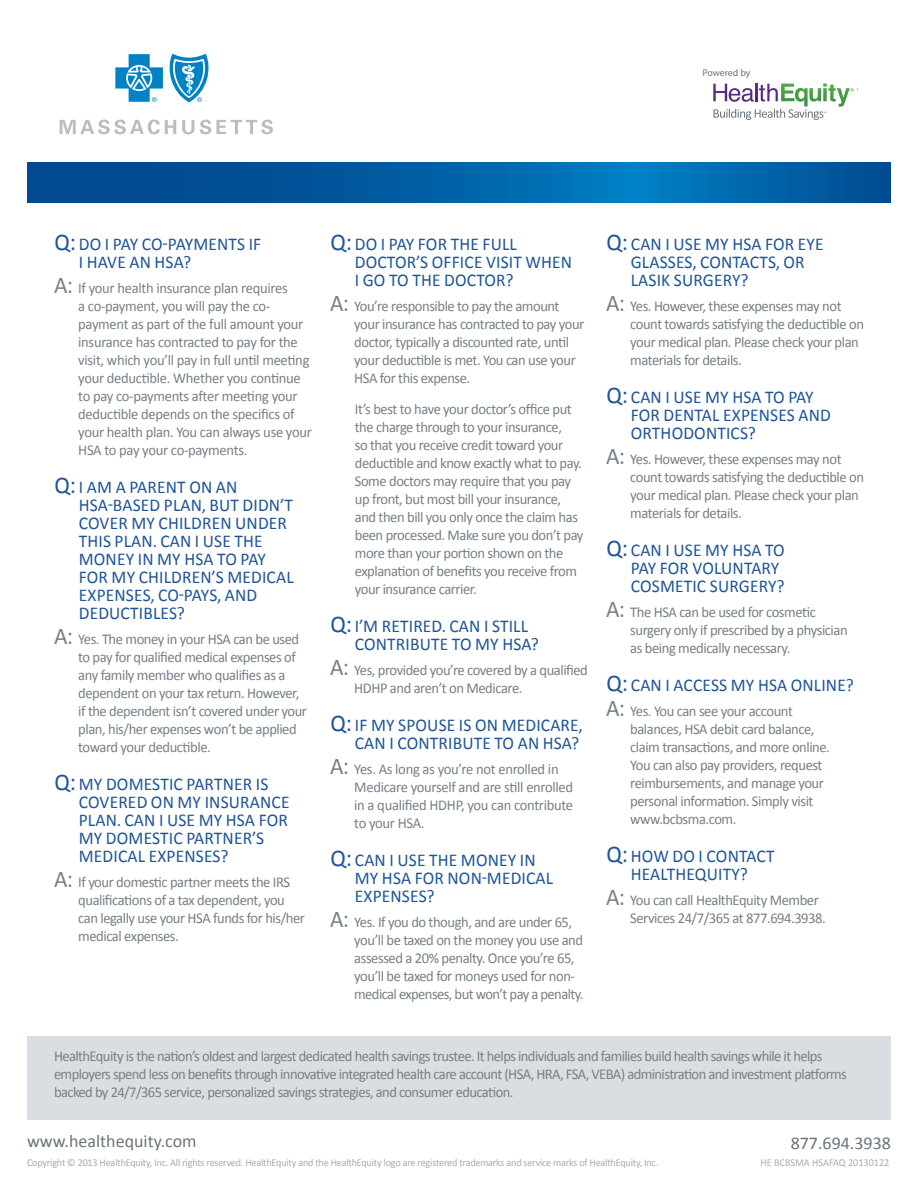
<style>
.page{position:relative;width:918px;height:1188px;background:#fff}
.page>*{position:absolute;margin:0;border:0;box-sizing:border-box;transform-origin:0 0}
.Question{font:18px/18px "Calibri";letter-spacing:.01em;color:#1e5498}
.t1{font:18px "Calibri";color:#6a747b}
.Body_Copy{font:15px/18px "Calibri";letter-spacing:-.03em;color:#768087}
.Body_Copy-2{font:10.5px "Calibri";letter-spacing:-.02em;color:#a5adb5}
.Body_Copy-3{font:10.5px "Calibri";color:#a5adb5}
.t2{font:9.75px "Myriad Pro";letter-spacing:-.005em;color:#6a747b}
.s1{font-size:24px}
</style>
<div class="page">
<svg style="left:27px;top:162px;width:864px;height:40px;background:#005da3"></svg>
<div style="left:27px;top:1036px;width:864px;height:83px;background:#dadee2"></div>
<svg style="left:60px;top:120px;width:116px;height:14px"></svg>
<svg style="left:182px;top:120px;width:91px;height:14px"></svg>
<svg style="left:115px;top:54px;width:48px;height:48px"></svg>
<svg style="left:169px;top:54px;width:40px;height:48px"></svg>
<svg style="left:713px;top:83px;width:145px;height:37px"></svg>
<p class="t2" style="left:702px;top:67px;width:50px">Powered by</p>
<p class="Question" style="left:79px;top:235px;width:184px;text-indent:-24px"><span class="s1">Q:</span> DO I PAY CO-PAYMENTS IF<br>I HAVE AN HSA?</p>
<p class="Body_Copy" style="left:78px;top:279px;width:235px;text-indent:-24px"><span class="s1">A:</span> If your health insurance plan requires<br>a co-payment, you will pay the co&shy;payment as part of the full amount your insurance has contracted to pay for the visit, which you’ll pay in full until meeting your deductible. Whether you continue to pay co-payments after meeting your deductible depends on the specifics of your health plan. You can always use your HSA to pay your co-payments.</p>
<p class="Question" style="left:79px;top:478px;width:216px;text-indent:-24px"><span class="s1">Q:</span>I AM A PARENT ON AN<br>HSA-BASED PLAN, BUT DIDN’T<br>COVER MY CHILDREN UNDER<br>THIS PLAN. CAN I USE THE<br>MONEY IN MY HSA TO PAY<br>FOR MY CHILDREN’S MEDICAL<br>EXPENSES, CO-PAYS, AND<br>DEDUCTIBLES?</p>
<p class="Body_Copy" style="left:78px;top:630px;width:230px;text-indent:-24px"><span class="s1">A:</span> Yes. The money in your HSA can be used to pay for qualified medical expenses of any family member who qualifies as a dependent on your tax return. However, if the dependent isn’t covered under your plan, his/her expenses won’t be applied toward your deductible.</p>
<p class="Question" style="left:79px;top:775px;width:212px;text-indent:-24px"><span class="s1">Q:</span> MY DOMESTIC PARTNER IS<br>COVERED ON MY INSURANCE<br>PLAN. CAN I USE MY HSA FOR<br>MY DOMESTIC PARTNER’S<br>MEDICAL EXPENSES?</p>
<p class="Body_Copy" style="left:78px;top:873px;width:228px;text-indent:-24px"><span class="s1">A:</span> If your domestic partner meets the IRS qualifications of a tax dependent, you can legally use your HSA funds for his/her medical expenses.</p>
<p class="Question" style="left:355px;top:235px;width:219px;text-indent:-24px"><span class="s1">Q:</span> DO I PAY FOR THE FULL<br>DOCTOR’S OFFICE VISIT WHEN<br>I GO TO THE DOCTOR?</p>
<p class="Body_Copy" style="left:354px;top:297px;width:232px;text-indent:-24px"><span class="s1">A:</span> You’re responsible to pay the amount your insurance has contracted to pay your doctor, typically a discounted rate, until your deductible is met. You can use your HSA for this expense.</p>
<p class="Body_Copy" style="left:355px;top:400px;width:230px">It’s best to have your doctor’s office put the charge through to your insurance,<br>so that you receive credit toward your deductible and know exactly what to pay.<br>Some doctors may require that you pay up front, but most bill your insurance, and then bill you only once the claim has been processed. Make sure you don’t pay more than your portion shown on the explanation of benefits you receive from your insurance carrier.</p>
<p class="Question" style="left:355px;top:617px;width:186px;text-indent:-24px"><span class="s1">Q:</span>I’M RETIRED. CAN I STILL<br>CONTRIBUTE TO MY HSA?</p>
<p class="Body_Copy" style="left:354px;top:661px;width:235px;text-indent:-24px"><span class="s1">A:</span> Yes, provided you’re covered by a qualified<br>HDHP and aren’t on Medicare.</p>
<p class="Question" style="left:330px;top:716px;width:254px;text-align:right"><span class="s1">Q:</span>IF MY SPOUSE IS ON MEDICARE,<br>CAN I CONTRIBUTE TO AN HSA?</p>
<p class="Body_Copy" style="left:354px;top:760px;width:220px;text-indent:-24px"><span class="s1">A:</span> Yes. As long as you’re not enrolled in<br>Medicare yourself and are still enrolled in a qualified HDHP, you can contribute to your HSA.</p>
<p class="Question" style="left:355px;top:851px;width:200px;text-indent:-24px"><span class="s1">Q:</span> CAN I USE THE MONEY IN<br>MY HSA FOR NON-MEDICAL<br>EXPENSES?</p>
<p class="Body_Copy" style="left:354px;top:913px;width:231px;text-indent:-24px"><span class="s1">A:</span> Yes. If you do though, and are under 65, you’ll be taxed on the money you use and assessed a 20% penalty. Once you’re 65, you’ll be taxed for moneys used for non&shy;medical expenses, but won’t pay a penalty.</p>
<p class="Question" style="left:631px;top:235px;width:194px;text-indent:-24px"><span class="s1">Q:</span> CAN I USE MY HSA FOR EYE<br>GLASSES, CONTACTS, OR<br>LASIK SURGERY?</p>
<p class="Body_Copy" style="left:630px;top:297px;width:235px;text-indent:-24px"><span class="s1">A:</span> Yes. However, these expenses may not count towards satisfying the deductible on your medical plan. Please check your plan materials for details.</p>
<p class="Question" style="left:631px;top:388px;width:202px;text-indent:-24px"><span class="s1">Q:</span> CAN I USE MY HSA TO PAY<br>FOR DENTAL EXPENSES AND<br>ORTHODONTICS?</p>
<p class="Body_Copy" style="left:630px;top:450px;width:235px;text-indent:-24px"><span class="s1">A:</span> Yes. However, these expenses may not count towards satisfying the deductible on your medical plan. Please check your plan materials for details.</p>
<p class="Question" style="left:631px;top:541px;width:156px;text-indent:-24px"><span class="s1">Q:</span> CAN I USE MY HSA TO<br>PAY FOR VOLUNTARY<br>COSMETIC SURGERY?</p>
<p class="Body_Copy" style="left:630px;top:603px;width:219px;text-indent:-24px"><span class="s1">A:</span> The HSA can be used for cosmetic surgery only if prescribed by a physician as being medically necessary.</p>
<p class="Question" style="left:606px;top:676px;width:249px"><span class="s1">Q:</span> CAN I ACCESS MY HSA ONLINE?</p>
<p class="Body_Copy" style="left:630px;top:702px;width:201px;text-indent:-24px"><span class="s1">A:</span> Yes. You can see your account balances, HSA debit card balance, claim transactions, and more online.<br>You can also pay providers, request reimbursements, and manage your personal information. Simply visit www.bcbsma.com.</p>
<p class="Question" style="left:606px;top:847px;width:170px;text-align:center"><span class="s1">Q:</span> HOW DO I CONTACT<br>HEALTHEQUITY?</p>
<p class="Body_Copy" style="left:630px;top:891px;width:197px;text-indent:-24px"><span class="s1">A:</span> You can call HealthEquity Member<br>Services 24/7/365 at 877.694.3938.</p>
<p class="Body_Copy" style="left:54px;top:1047px;width:794px">HealthEquity is the nation’s oldest and largest dedicated health savings trustee. It helps individuals and families build health savings while it helps employers spend less on benefits through innovative integrated health care account (HSA, HRA, FSA, VEBA) administration and investment platforms backed by 24/7/365 service, personalized savings strategies, and consumer education.</p>
<p class="t1" style="left:27px;top:1130px;width:171px">www.healthequity.com</p>
<p class="t1" style="left:791px;top:1131px;width:102px">877.694.3938</p>
<p class="Body_Copy-2" style="left:27px;top:1156px;width:633px">Copyright © 2013 HealthEquity, Inc. All rights reserved. HealthEquity and the HealthEquity logo are registered trademarks and service marks of HealthEquity, Inc.</p>
<p class="Body_Copy-3" style="left:760px;top:1156px;width:130px">HE BCBSMA HSAFAQ 20130122</p>
</div>
